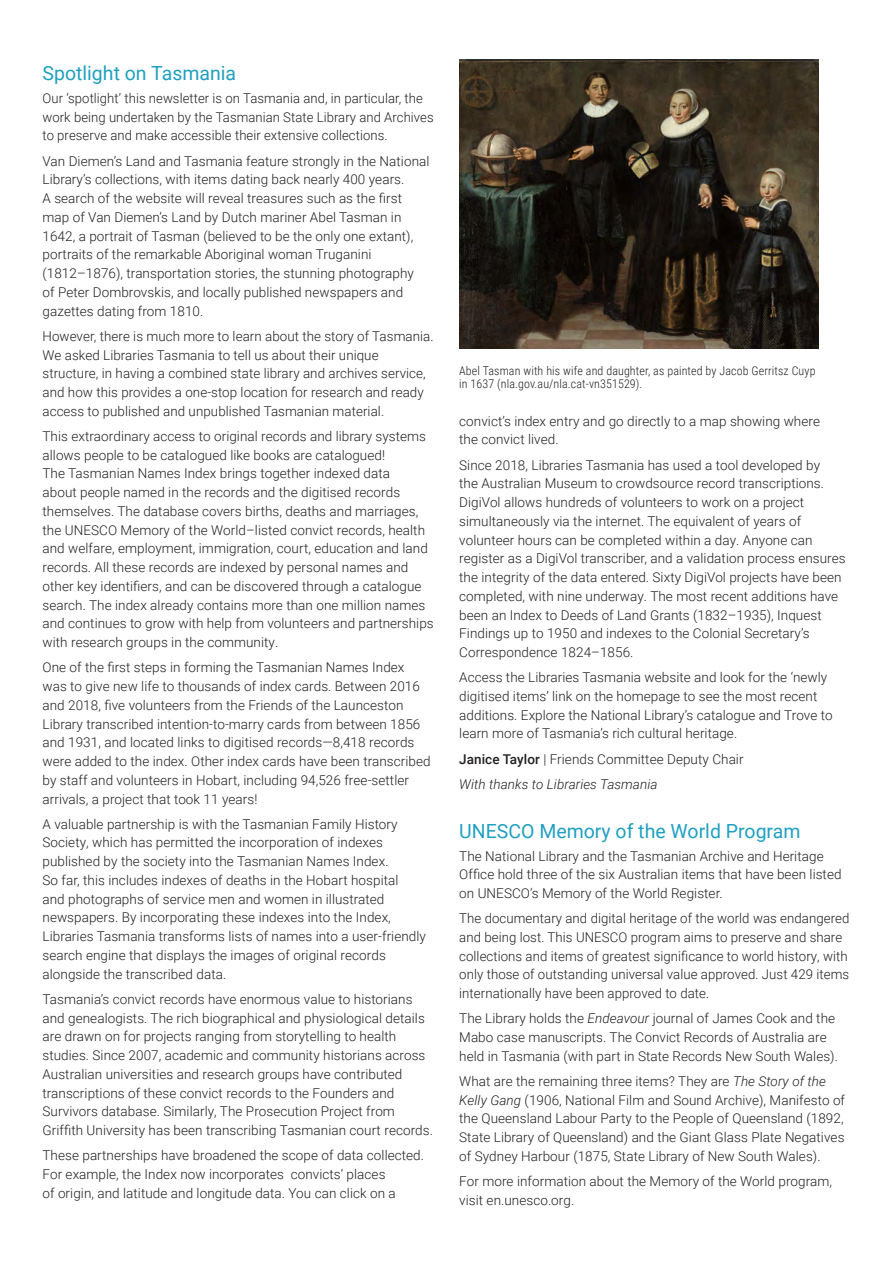
<style>
.page{position:relative;width:893px;height:1263px;background:#fff}
.page>*{position:absolute;margin:0;border:0;box-sizing:border-box;transform-origin:0 0}
.article_headings{font:19.5px "Roboto";color:#20a0c1}
.body_text{font:300 13.5px/18.8px "Roboto";letter-spacing:.005em;color:#231f20}
.body_text-2{font:italic 300 13.5px "Roboto";letter-spacing:.005em;color:#231f20}
.caption{font:300 12px/13.5px "Roboto Condensed";letter-spacing:.01em;color:#231f20}
.s1{font-weight:500}
.s2{font-style:italic}
</style>
<div class="page">
<img style="left:459px;top:60px;width:360px;height:289px">
<p class="article_headings" style="left:43px;top:59px;width:195px">Spotlight on Tasmania</p>
<p class="body_text" style="left:43px;top:88px;width:393px">Our ‘spotlight’ this newsletter is on Tasmania and, in particular, the work being undertaken by the Tasmanian State Library and Archives to preserve and make accessible their extensive collections.</p>
<p class="body_text" style="left:43px;top:151px;width:388px">Van Diemen’s Land and Tasmania feature strongly in the National Library’s collections, with items dating back nearly 400 years.<br>A search of the website will reveal treasures such as the first map of Van Diemen’s Land by Dutch mariner Abel Tasman in 1642, a portrait of Tasman (believed to be the only one extant), portraits of the remarkable Aboriginal woman Truganini (1812–1876), transportation stories, the stunning photography<br>of Peter Dombrovskis, and locally published newspapers and gazettes dating from 1810.</p>
<p class="body_text" style="left:43px;top:326px;width:393px">However, there is much more to learn about the story of Tasmania.<br>We asked Libraries Tasmania to tell us about their unique structure, in having a combined state library and archives service, and how this provides a one-stop location for research and ready access to published and unpublished Tasmanian material.</p>
<p class="body_text" style="left:43px;top:426px;width:393px">This extraordinary access to original records and library systems allows people to be catalogued like books are catalogued!<br>The Tasmanian Names Index brings together indexed data<br>about people named in the records and the digitised records themselves. The database covers births, deaths and marriages, the UNESCO Memory of the World–listed convict records, health and welfare, employment, immigration, court, education and land records. All these records are indexed by personal names and other key identifiers, and can be discovered through a catalogue search. The index already contains more than one million names and continues to grow with help from volunteers and partnerships with research groups in the community.</p>
<p class="body_text" style="left:43px;top:658px;width:390px">One of the first steps in forming the Tasmanian Names Index was to give new life to thousands of index cards. Between 2016 and 2018, five volunteers from the Friends of the Launceston Library transcribed intention-to-marry cards from between 1856 and 1931, and located links to digitised records—8,418 records were added to the index. Other index cards have been transcribed by staff and volunteers in Hobart, including 94,526 free-settler arrivals, a project that took 11 years!</p>
<p class="body_text" style="left:43px;top:814px;width:385px">A valuable partnership is with the Tasmanian Family History Society, which has permitted the incorporation of indexes published by the society into the Tasmanian Names Index.<br>So far, this includes indexes of deaths in the Hobart hospital<br>and photographs of service men and women in illustrated newspapers. By incorporating these indexes into the Index, Libraries Tasmania transforms lists of names into a user-friendly search engine that displays the images of original records alongside the transcribed data.</p>
<p class="body_text" style="left:43px;top:989px;width:392px">Tasmania’s convict records have enormous value to historians and genealogists. The rich biographical and physiological details are drawn on for projects ranging from storytelling to health studies. Since 2007, academic and community historians across Australian universities and research groups have contributed transcriptions of these convict records to the Founders and Survivors database. Similarly, The Prosecution Project from Griffith University has been transcribing Tasmanian court records.</p>
<p class="body_text" style="left:43px;top:1145px;width:383px">These partnerships have broadened the scope of data collected.<br>For example, the Index now incorporates convicts’ places<br>of origin, and latitude and longitude data. You can click on a</p>
<p class="caption" style="left:459px;top:363px;width:358px">Abel Tasman with his wife and daughter, as painted by Jacob Gerritsz Cuyp in 1637 (nla.gov.au/nla.cat-vn351529).</p>
<p class="body_text" style="left:459px;top:411px;width:362px">convict’s index entry and go directly to a map showing where the convict lived.</p>
<p class="body_text" style="left:459px;top:455px;width:388px">Since 2018, Libraries Tasmania has used a tool developed by<br>the Australian Museum to crowdsource record transcriptions.<br>DigiVol allows hundreds of volunteers to work on a project simultaneously via the internet. The equivalent of years of volunteer hours can be completed within a day. Anyone can register as a DigiVol transcriber, and a validation process ensures the integrity of the data entered. Sixty DigiVol projects have been completed, with nine underway. The most recent additions have been an Index to Deeds of Land Grants (1832–1935), Inquest Findings up to 1950 and indexes to the Colonial Secretary’s Correspondence 1824–1856.</p>
<p class="body_text" style="left:459px;top:667px;width:375px">Access the Libraries Tasmania website and look for the ‘newly digitised items’ link on the homepage to see the most recent additions. Explore the National Library’s catalogue and Trove to learn more of Tasmania’s rich cultural heritage.</p>
<p class="body_text" style="left:459px;top:749px;width:286px"><span class="s1">Janice Taylor</span> | Friends Committee Deputy Chair</p>
<p class="body_text-2" style="left:459px;top:774px;width:200px">With thanks to Libraries Tasmania</p>
<p class="article_headings" style="left:459px;top:817px;width:343px">UNESCO Memory of the World Program</p>
<p class="body_text" style="left:459px;top:846px;width:384px">The National Library and the Tasmanian Archive and Heritage<br>Office hold three of the six Australian items that have been listed on UNESCO’s Memory of the World Register.</p>
<p class="body_text" style="left:459px;top:908px;width:392px">The documentary and digital heritage of the world was endangered and being lost. This UNESCO program aims to preserve and share collections and items of greatest significance to world history, with only those of outstanding universal value approved. Just 429 items internationally have been approved to date.</p>
<p class="body_text" style="left:459px;top:1009px;width:380px">The Library holds the <span class="s2">Endeavour</span> journal of James Cook and the<br>Mabo case manuscripts. The Convict Records of Australia are held in Tasmania (with part in State Records New South Wales).</p>
<p class="body_text" style="left:459px;top:1071px;width:387px">What are the remaining three items? They are <span class="s2">The Story of the Kelly Gang</span> (1906, National Film and Sound Archive), Manifesto of the Queensland Labour Party to the People of Queensland (1892, State Library of Queensland) and the Giant Glass Plate Negatives of Sydney Harbour (1875, State Library of New South Wales).</p>
<p class="body_text" style="left:459px;top:1171px;width:374px">For more information about the Memory of the World program, visit en.unesco.org.</p>
</div>
